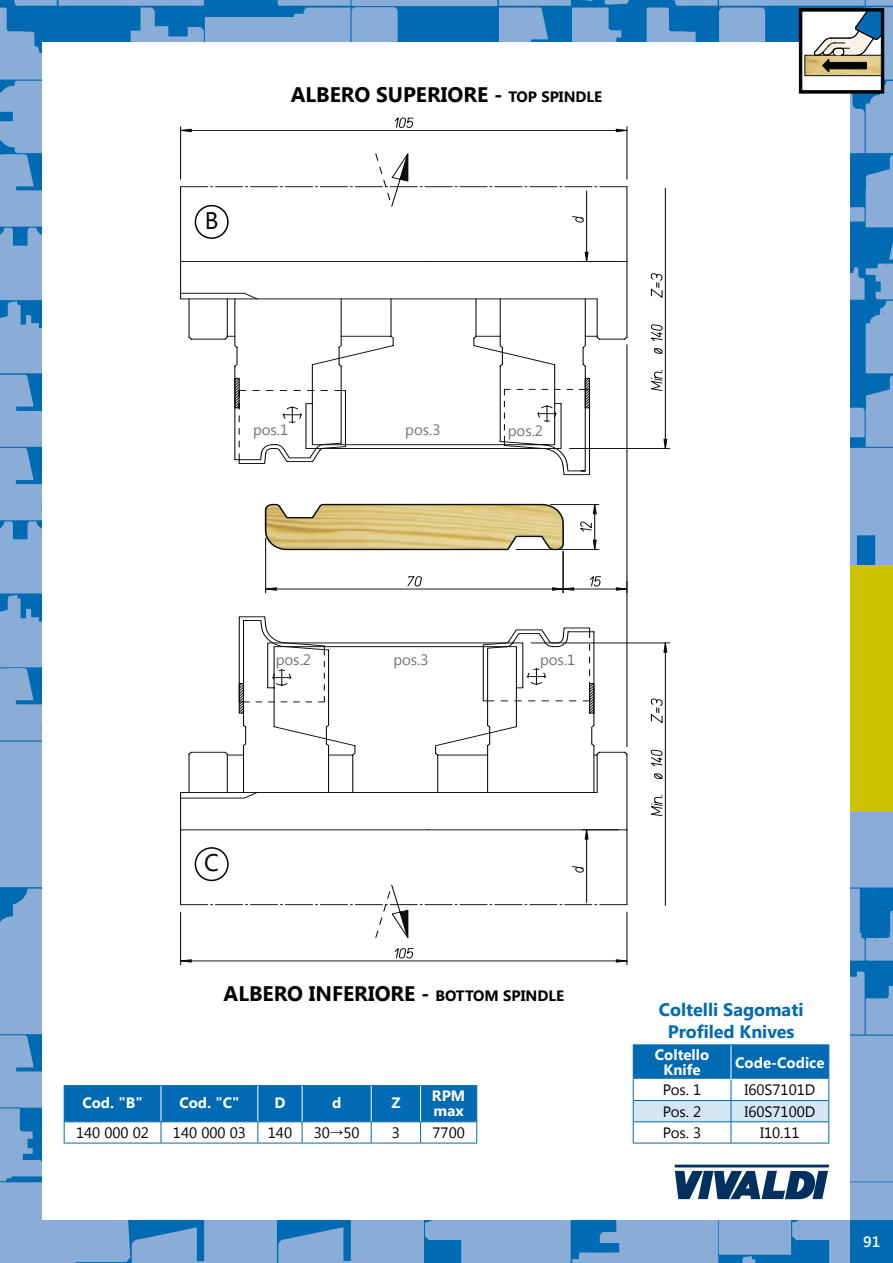
<style>
.page{position:relative;width:893px;height:1263px;background:#fff}
.page>*{position:absolute;margin:0;border:0;box-sizing:border-box;transform-origin:0 0}
.t1{font:24px "Segoe UI";color:#000}
.t2{font:700 21px "Segoe UI";color:#000}
.t3{font:700 18px/21.6px "Segoe UI";color:#006ab2;text-align:center}
.t4{font:15px "Segoe UI";color:#000}
.t5{font:700 15px/15px "Segoe UI";color:#fff}
.t6{font:15px "Segoe UI";color:#707173}
.t7{font:600 15px "Segoe UI";color:#fff}
.s1{font-size:15px}
.s2{font-family:"Arial";font-size:13.5px}
</style>
<div class="page">
<img style="left:0;top:0;width:893px;height:1263px">
<div style="left:43px;top:43px;width:807px;height:1177px;background:#fff"></div>
<div style="left:850px;top:1220px;width:43px;height:43px;background:#006ab2"></div>
<svg style="left:675px;top:1164px;width:154px;height:35px"></svg>
<hr style="left:64px;top:1143px;width:97px;height:1px;background:#006ab2">
<hr style="left:161px;top:1143px;width:97px;height:1px;background:#006ab2">
<hr style="left:258px;top:1143px;width:44px;height:1px;background:#006ab2">
<hr style="left:302px;top:1143px;width:69px;height:1px;background:#006ab2">
<hr style="left:371px;top:1143px;width:50px;height:1px;background:#006ab2">
<hr style="left:421px;top:1143px;width:56px;height:1px;background:#006ab2">
<svg style="left:64px;top:1085px;width:413px;height:58px"></svg>
<hr style="left:633px;top:1044px;width:98px;height:1px;background:#006ab2">
<hr style="left:731px;top:1044px;width:98px;height:1px;background:#006ab2">
<hr style="left:633px;top:1143px;width:98px;height:1px;background:#006ab2">
<hr style="left:731px;top:1143px;width:98px;height:1px;background:#006ab2">
<svg style="left:633px;top:1045px;width:196px;height:98px"></svg>
<hr style="left:181px;top:130px;width:446px;height:1px;background:#0b0d0d">
<hr style="left:180px;top:127px;width:1px;height:52px;background:#0b0d0d">
<hr style="left:181px;top:960px;width:446px;height:1px;background:#0b0d0d">
<hr style="left:180px;top:912px;width:1px;height:53px;background:#0b0d0d">
<hr style="left:627px;top:912px;width:1px;height:53px;background:#0b0d0d">
<hr style="left:665px;top:188px;width:1px;height:260px;background:#0b0d0d">
<hr style="left:569px;top:448px;width:101px;height:1px;background:#0b0d0d">
<hr style="left:531px;top:643px;width:139px;height:1px;background:#0b0d0d">
<svg style="left:242px;top:117px;width:421px;height:842px"></svg>
<hr style="left:627px;top:581px;width:1px;height:166px;background:#0b0d0d">
<svg style="left:593px;top:540px;width:3px;height:9px"></svg>
<svg style="left:593px;top:504px;width:3px;height:10px"></svg>
<svg style="left:616px;top:588px;width:11px;height:2px"></svg>
<svg style="left:616px;top:129px;width:11px;height:3px"></svg>
<svg style="left:180px;top:129px;width:11px;height:3px"></svg>
<svg style="left:266px;top:588px;width:10px;height:2px"></svg>
<svg style="left:552px;top:588px;width:22px;height:2px"></svg>
<svg style="left:181px;top:154px;width:446px;height:321px"></svg>
<svg style="left:664px;top:439px;width:3px;height:10px"></svg>
<svg style="left:180px;top:616px;width:487px;height:321px"></svg>
<hr style="left:181px;top:298px;width:416px;height:1px;background:#0b0d0d">
<div style="left:195px;top:847px;width:34px;height:34px;border:2px solid #000;border-radius:50%"></div>
<div style="left:195px;top:205px;width:34px;height:34px;border:2px solid #000;border-radius:50%"></div>
<div style="left:850px;top:566px;width:43px;height:246px;background:#cdc200"></div>
<div style="left:799px;top:9px;width:85px;height:84px;background:#000;border:1px solid #000"></div>
<svg style="left:801px;top:11px;width:81px;height:80px;background:#bcbfb7"></svg>
<p class="t1" style="left:205px;top:203px;width:15px">B</p>
<p class="t2" style="left:291px;top:80px;width:313px">ALBERO SUPERIORE - <span class="s1">TOP SPINDLE</span></p>
<p class="t6" style="left:253px;top:420px;width:37px">pos.1</p>
<p class="t6" style="left:405px;top:419px;width:37px">pos.3</p>
<p class="t6" style="left:508px;top:420px;width:37px">pos.2</p>
<p class="t6" style="left:276px;top:649px;width:37px">pos.2</p>
<p class="t6" style="left:540px;top:649px;width:37px">pos.1</p>
<p class="t6" style="left:393px;top:649px;width:37px">pos.3</p>
<p class="t1" style="left:204px;top:845px;width:16px">C</p>
<p class="t2" style="left:224px;top:979px;width:342px">ALBERO INFERIORE - <span class="s1">BOTTOM SPINDLE</span></p>
<p class="t5" style="left:82px;top:1095px;width:62px">Cod. "B"</p>
<p class="t5" style="left:179px;top:1095px;width:62px">Cod. "C"</p>
<p class="t5" style="left:274px;top:1095px;width:13px">D</p>
<p class="t5" style="left:332px;top:1095px;width:11px">d</p>
<p class="t5" style="left:391px;top:1095px;width:11px">Z</p>
<p class="t5" style="left:432px;top:1087px;width:35px">RPM max</p>
<p class="t4" style="left:76px;top:1122px;width:74px">140 000 02</p>
<p class="t4" style="left:173px;top:1122px;width:74px">140 000 03</p>
<p class="t4" style="left:268px;top:1122px;width:26px">140</p>
<p class="t4" style="left:314px;top:1122px;width:47px">30<span class="s2">→</span>50</p>
<p class="t4" style="left:392px;top:1122px;width:10px">3</p>
<p class="t4" style="left:432px;top:1122px;width:34px">7700</p>
<p class="t3" style="left:659px;top:998px;width:146px">Coltelli Sagomati<br>Profiled Knives</p>
<p class="t5" style="left:655px;top:1046px;width:56px;text-align:center">Coltello<br>Knife</p>
<p class="t5" style="left:735px;top:1054px;width:91px">Code-Codice</p>
<p class="t4" style="left:663px;top:1080px;width:40px">Pos. 1</p>
<p class="t4" style="left:744px;top:1080px;width:72px">I60S7101D</p>
<p class="t4" style="left:663px;top:1101px;width:40px">Pos. 2</p>
<p class="t4" style="left:744px;top:1101px;width:72px">I60S7100D</p>
<p class="t4" style="left:663px;top:1122px;width:40px">Pos. 3</p>
<p class="t4" style="left:760px;top:1122px;width:41px">I10.11</p>
<p class="t7" style="left:863px;top:1231px;width:19px">91</p>
</div>
